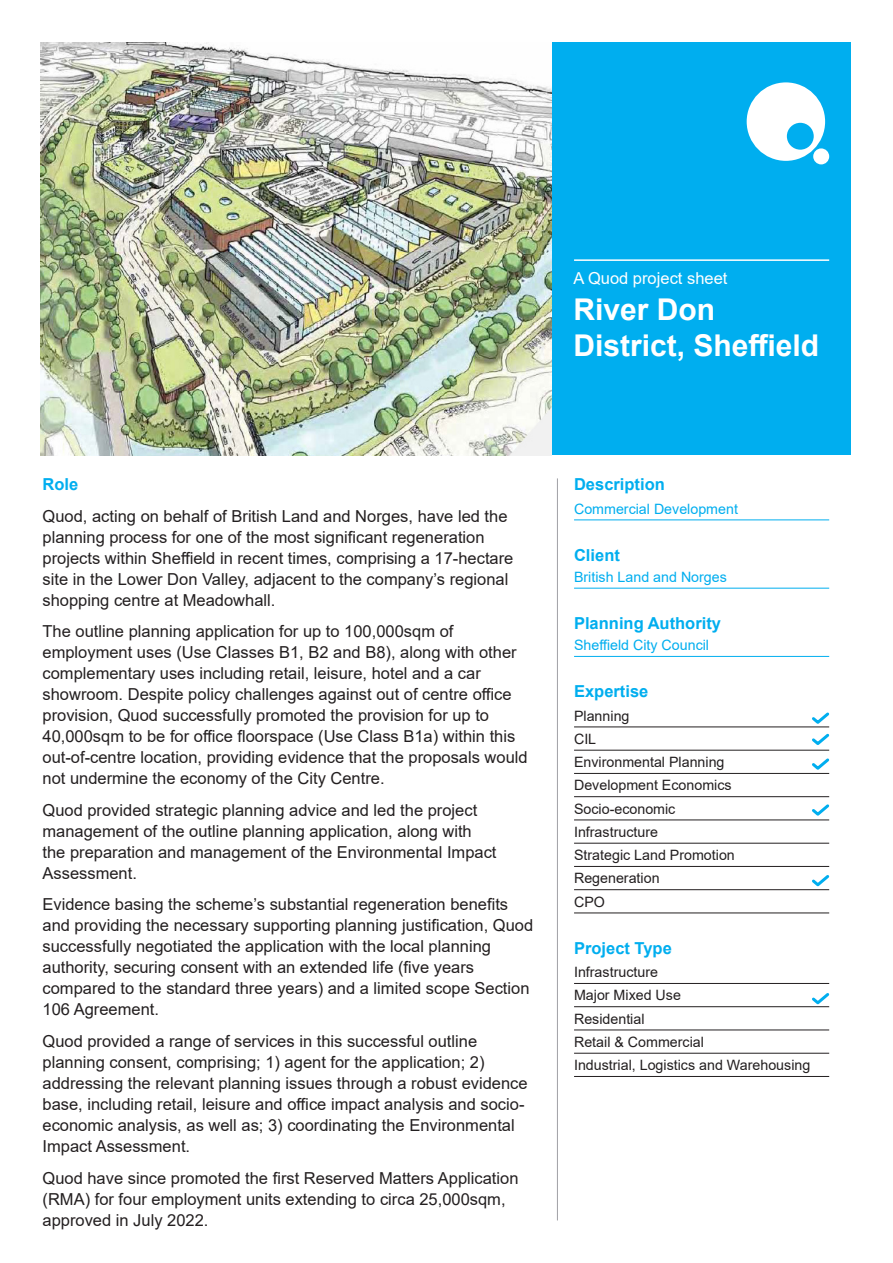
<style>
.page{position:relative;width:893px;height:1263px;background:#fff}
.page>*{position:absolute;margin:0;border:0;box-sizing:border-box;transform-origin:0 0}
.Titles{font:700 30px/36px "Arial";color:#fff}
.Body_Copy{font:16.5px/21px "Arial";color:#231f20}
.t1{font:700 16.5px "Arial";color:#00aeef}
.Titles-2{font:16.5px "Arial";color:#fff}
.t2{font:14.25px "Arial";color:#231f20}
.t3{font:14.25px "Arial";color:#00aeef}
</style>
<div class="page">
<div style="left:551px;top:43px;width:299px;height:412px;background:#00aeef"></div>
<svg style="left:747px;top:82px;width:78px;height:79px"></svg>
<div style="left:813px;top:148px;width:16px;height:16px;background:#fff;border-radius:50%"></div>
<hr style="left:574px;top:259px;width:255px;height:2px;background:#fff">
<img style="left:40px;top:43px;width:511px;height:412px">
<hr style="left:557px;top:478px;width:1px;height:742px;background:#a1a1a5">
<hr style="left:574px;top:520px;width:255px;height:1px;background:#00aeef">
<hr style="left:574px;top:588px;width:255px;height:1px;background:#00aeef">
<hr style="left:574px;top:656px;width:255px;height:1px;background:#00aeef">
<hr style="left:574px;top:727px;width:255px;height:1px;background:#231f20">
<hr style="left:574px;top:750px;width:255px;height:1px;background:#231f20">
<hr style="left:574px;top:773px;width:255px;height:1px;background:#231f20">
<hr style="left:574px;top:796px;width:255px;height:1px;background:#231f20">
<hr style="left:574px;top:820px;width:255px;height:1px;background:#231f20">
<hr style="left:574px;top:843px;width:255px;height:1px;background:#231f20">
<hr style="left:574px;top:866px;width:255px;height:1px;background:#231f20">
<hr style="left:574px;top:889px;width:255px;height:1px;background:#231f20">
<hr style="left:574px;top:913px;width:255px;height:1px;background:#231f20">
<hr style="left:574px;top:983px;width:255px;height:1px;background:#231f20">
<hr style="left:574px;top:1006px;width:255px;height:1px;background:#231f20">
<hr style="left:574px;top:1030px;width:255px;height:1px;background:#231f20">
<hr style="left:574px;top:1053px;width:255px;height:1px;background:#231f20">
<hr style="left:574px;top:1076px;width:255px;height:1px;background:#231f20">
<svg style="left:812px;top:758px;width:18px;height:12px"></svg>
<svg style="left:812px;top:804px;width:18px;height:12px"></svg>
<svg style="left:812px;top:875px;width:18px;height:12px"></svg>
<svg style="left:809px;top:993px;width:21px;height:14px"></svg>
<svg style="left:809px;top:712px;width:21px;height:33px"></svg>
<p class="Titles-2" style="left:573px;top:267px;width:156px">A Quod project sheet</p>
<p class="Titles" style="left:573px;top:292px;width:247px">River Don<br>District, Sheffield</p>
<p class="t1" style="left:43px;top:473px;width:37px">Role</p>
<p class="Body_Copy" style="left:43px;top:505px;width:472px">Quod, acting on behalf of British Land and Norges, have led the planning process for one of the most significant regeneration projects within Sheffield in recent times, comprising a 17-hectare site in the Lower Don Valley, adjacent to the company’s regional shopping centre at Meadowhall.</p>
<p class="Body_Copy" style="left:43px;top:621px;width:487px">The outline planning application for up to 100,000sqm of employment uses (Use Classes B1, B2 and B8), along with other complementary uses including retail, leisure, hotel and a car showroom. Despite policy challenges against out of centre office provision, Quod successfully promoted the provision for up to 40,000sqm to be for office floorspace (Use Class B1a) within this out-of-centre location, providing evidence that the proposals would not undermine the economy of the City Centre.</p>
<p class="Body_Copy" style="left:43px;top:799px;width:455px">Quod provided strategic planning advice and led the project management of the outline planning application, along with the preparation and management of the Environmental Impact Assessment.</p>
<p class="Body_Copy" style="left:43px;top:894px;width:492px">Evidence basing the scheme’s substantial regeneration benefits and providing the necessary supporting planning justification, Quod successfully negotiated the application with the local planning authority, securing consent with an extended life (five years compared to the standard three years) and a limited scope Section 106 Agreement.</p>
<p class="Body_Copy" style="left:43px;top:1030px;width:487px">Quod provided a range of services in this successful outline planning consent, comprising; 1) agent for the application; 2) addressing the relevant planning issues through a robust evidence base, including retail, leisure and office impact analysis and socio&shy;economic analysis, as well as; 3) coordinating the Environmental Impact Assessment.</p>
<p class="Body_Copy" style="left:43px;top:1167px;width:477px">Quod have since promoted the first Reserved Matters Application (RMA) for four employment units extending to circa 25,000sqm, approved in July 2022.</p>
<p class="t1" style="left:574px;top:473px;width:92px">Description</p>
<p class="t3" style="left:574px;top:499px;width:165px">Commercial Development</p>
<p class="t1" style="left:574px;top:543px;width:47px">Client</p>
<p class="t3" style="left:574px;top:567px;width:154px">British Land and Norges</p>
<p class="t1" style="left:574px;top:612px;width:148px">Planning Authority</p>
<p class="t3" style="left:574px;top:635px;width:137px">Sheffield City Council</p>
<p class="t1" style="left:574px;top:680px;width:76px">Expertise</p>
<p class="t2" style="left:574px;top:706px;width:57px">Planning</p>
<p class="t2" style="left:574px;top:729px;width:24px">CIL</p>
<p class="t2" style="left:574px;top:752px;width:152px">Environmental Planning</p>
<p class="t2" style="left:574px;top:776px;width:159px">Development Economics</p>
<p class="t2" style="left:574px;top:799px;width:103px">Socio-economic</p>
<p class="t2" style="left:574px;top:822px;width:85px">Infrastructure</p>
<p class="t2" style="left:574px;top:845px;width:162px">Strategic Land Promotion</p>
<p class="t2" style="left:574px;top:869px;width:87px">Regeneration</p>
<p class="t2" style="left:574px;top:892px;width:32px">CPO</p>
<p class="t1" style="left:574px;top:936px;width:99px">Project Type</p>
<p class="t2" style="left:574px;top:962px;width:85px">Infrastructure</p>
<p class="t2" style="left:574px;top:986px;width:108px">Major Mixed Use</p>
<p class="t2" style="left:574px;top:1009px;width:72px">Residential</p>
<p class="t2" style="left:574px;top:1032px;width:131px">Retail &amp; Commercial</p>
<p class="t2" style="left:574px;top:1055px;width:238px">Industrial, Logistics and Warehousing</p>
</div>
